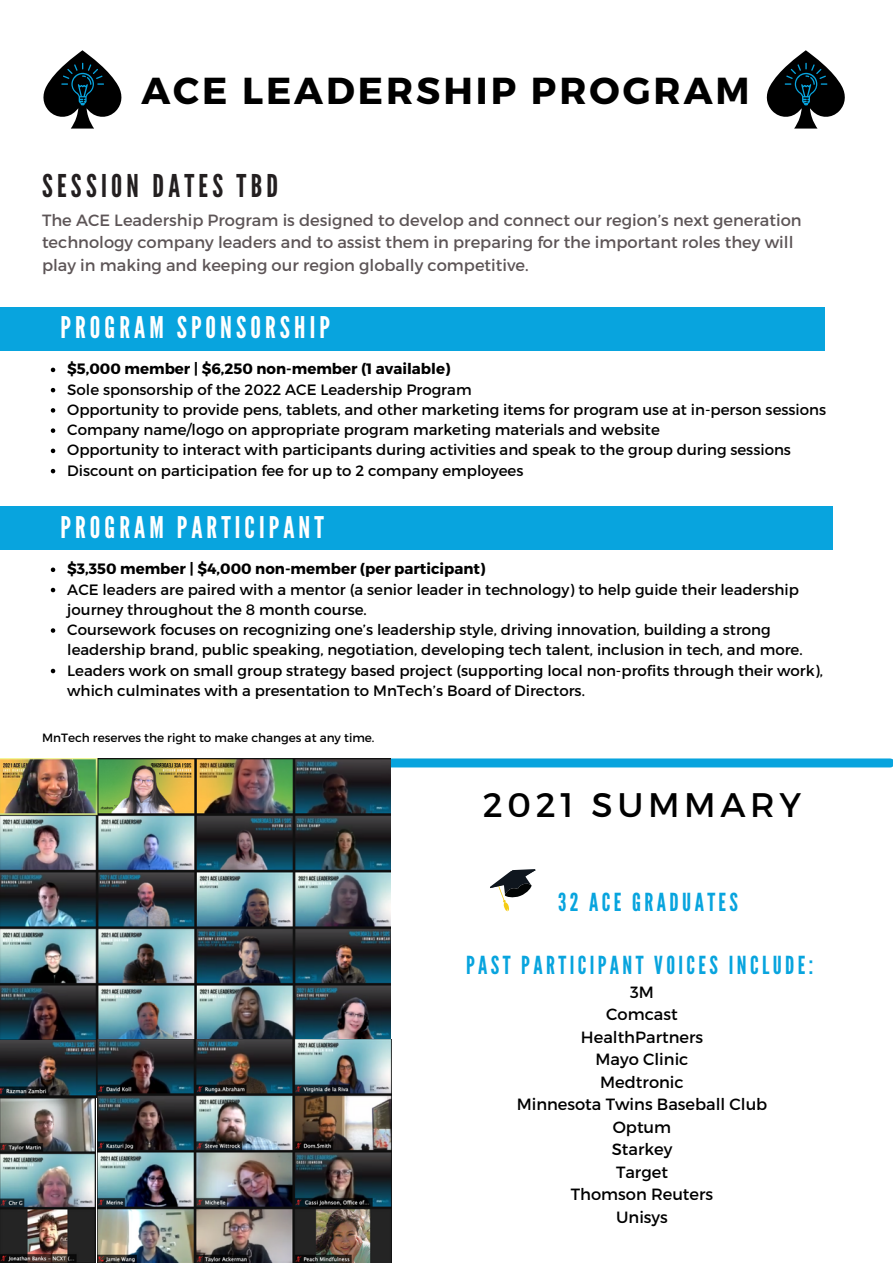
<style>
.page{position:relative;width:893px;height:1264px;background:#fff}
.page>*{position:absolute;margin:0;border:0;box-sizing:border-box;transform-origin:0 0}
.t1{font:700 37.5px "Montserrat";letter-spacing:.08em;color:#000}
.t2{font:34.05px "Montserrat";letter-spacing:.135em;color:#000}
.t3{font:31.35px "League Gothic";letter-spacing:.135em;color:#231f20}
.t4{font:29.85px "League Gothic";letter-spacing:.135em;color:#fff}
.t5{font:24.75px "League Gothic";letter-spacing:.135em;color:#08a4de}
.t6{font:16.2px/22.5px "Montserrat";color:#5d5557}
.t7{font:16.2px/22.5px "Montserrat";color:#000;text-align:center}
.t8{font:15px/20.2px "Montserrat";color:#000}
.t9{font:700 15px "Montserrat";color:#000}
.t10{font:12px "Montserrat";color:#000}
</style>
<div class="page">
<div style="left:0;top:306px;width:824px;height:44px;background:#08a4de"></div>
<svg style="left:43px;top:50px;width:79px;height:79px"></svg>
<div style="left:0;top:506px;width:832px;height:44px;background:#08a4de"></div>
<div style="left:0;top:758px;width:890px;height:9px;background:#08a4de"></div>
<img style="left:0;top:1039px;width:98px;height:58px">
<img style="left:0;top:758px;width:390px;height:281px">
<img style="left:98px;top:1039px;width:293px;height:223px">
<img style="left:1px;top:1097px;width:94px;height:165px">
<svg style="left:766px;top:50px;width:79px;height:79px"></svg>
<svg style="left:490px;top:869px;width:46px;height:43px"></svg>
<svg style="left:51px;top:567px;width:4px;height:5px"></svg>
<svg style="left:51px;top:588px;width:4px;height:4px"></svg>
<svg style="left:51px;top:628px;width:4px;height:4px"></svg>
<svg style="left:51px;top:668px;width:4px;height:5px"></svg>
<svg style="left:51px;top:367px;width:4px;height:5px"></svg>
<svg style="left:51px;top:388px;width:4px;height:4px"></svg>
<svg style="left:51px;top:408px;width:4px;height:4px"></svg>
<svg style="left:51px;top:428px;width:4px;height:5px"></svg>
<svg style="left:51px;top:448px;width:4px;height:5px"></svg>
<svg style="left:51px;top:469px;width:4px;height:4px"></svg>
<h1 class="t1" style="left:141px;top:67px;width:610px">ACE LEADERSHIP PROGRAM</h1>
<h3 class="t3" style="left:42px;top:167px;width:238px">SESSION DATES TBD</h3>
<p class="t6" style="left:42px;top:208px;width:761px">The ACE Leadership Program is designed to develop and connect our region’s next generation technology company leaders and to assist them in preparing for the important roles they will play in making and keeping our region globally competitive.</p>
<h3 class="t4" style="left:60px;top:310px;width:271px">PROGRAM SPONSORSHIP</h3>
<p class="t9" style="left:67px;top:359px;width:384px">$5,000 member | $6,250 non-member (1 available)</p>
<p class="t8" style="left:67px;top:378px;width:760px">Sole sponsorship of the 2022 ACE Leadership Program<br>Opportunity to provide pens, tablets, and other marketing items for program use at in-person sessions Company name/logo on appropriate program marketing materials and website<br>Opportunity to interact with participants during activities and speak to the group during sessions Discount on participation fee for up to 2 company employees</p>
<h3 class="t4" style="left:60px;top:510px;width:265px">PROGRAM PARTICIPANT</h3>
<p class="t9" style="left:67px;top:559px;width:419px">$3,350 member | $4,000 non-member (per participant)</p>
<p class="t8" style="left:67px;top:578px;width:757px">ACE leaders are paired with a mentor (a senior leader in technology) to help guide their leadership journey throughout the 8 month course.<br>Coursework focuses on recognizing one’s leadership style, driving innovation, building a strong leadership brand, public speaking, negotiation, developing tech talent, inclusion in tech, and more.<br>Leaders work on small group strategy based project (supporting local non-profits through their work), which culminates with a presentation to MnTech’s Board of Directors.</p>
<p class="t10" style="left:42px;top:729px;width:334px">MnTech reserves the right to make changes at any time.</p>
<h2 class="t2" style="left:483px;top:783px;width:320px">2021 SUMMARY</h2>
<h3 class="t5" style="left:558px;top:888px;width:181px">32 ACE GRADUATES</h3>
<h3 class="t5" style="left:466px;top:951px;width:349px">PAST PARTICIPANT VOICES INCLUDE:</h3>
<p class="t7" style="left:516px;top:979px;width:252px">3M<br>Comcast<br>HealthPartners<br>Mayo Clinic<br>Medtronic<br>Minnesota Twins Baseball Club<br>Optum<br>Starkey<br>Target<br>Thomson Reuters<br>Unisys</p>
</div>
